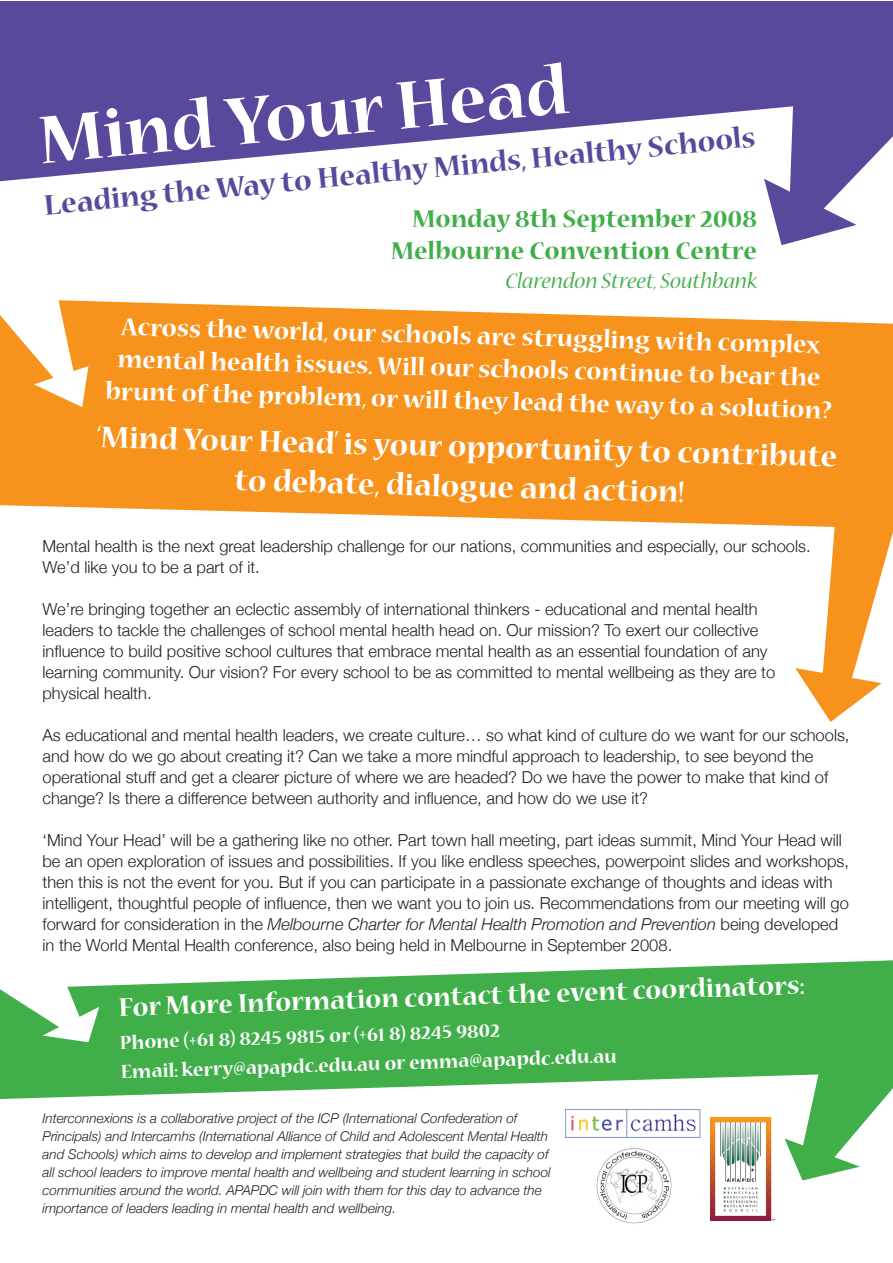
<style>
.page{position:relative;width:893px;height:1263px;background:#fff}
.page>*{position:absolute;margin:0;border:0;box-sizing:border-box;transform-origin:0 0}
.t1{font:700 75px "Nueva Std";color:#fff}
.t2{font:700 33px/39.8px "Nueva Std";color:#fff;text-align:center}
.t3{font:700 31.5px "Nueva Std";color:#5a489d}
.t4{font:700 28.5px "Nueva Std";color:#fff}
.t5{font:700 27px/32.4px "Nueva Std";color:#fff;text-align:center}
.t6{font:700 27px/32.4px "Nueva Std";color:#40ae49;text-align:right}
.t7{font:italic 24px "Nueva Std";color:#40ae49}
.t8{font:700 21px/29.5px "Nueva Std";color:#fff}
.t9{font:300 16.5px/21px "Helvetica Neue";color:#231f20}
.t10{font:italic 300 13.5px/18px "Helvetica Neue";color:#231f20}
.s1{font-style:italic}
</style>
<div class="page">
<svg style="left:0;top:301px;width:892px;height:225px;background:#f79d32"></svg>
<svg style="left:0;top:1px;width:892px;height:180px;fill:#5a489d"></svg>
<svg style="left:0;top:960px;width:892px;height:139px;fill:#40ae49"></svg>
<svg style="left:764px;top:48px;width:128px;height:197px"></svg>
<svg style="left:0;top:300px;width:88px;height:107px"></svg>
<svg style="left:795px;top:455px;width:97px;height:267px"></svg>
<svg style="left:0;top:963px;width:99px;height:79px"></svg>
<svg style="left:784px;top:1041px;width:108px;height:139px"></svg>
<img style="left:566px;top:1110px;width:135px;height:28px">
<img style="left:596px;top:1148px;width:76px;height:76px">
<img style="left:710px;top:1117px;width:65px;height:103px">
<h1 class="t1" style="left:36px;top:108px;width:532px;rotate:-6deg">Mind Your Head</h1>
<h3 class="t3" style="left:43px;top:194px;width:716px;rotate:-6deg">Leading the Way to Healthy Minds, Healthy Schools</h3>
<h3 class="t6" style="left:391px;top:204px;width:367px">Monday 8th September 2008<br>Melbourne Convention Centre</h3>
<h3 class="t7" style="left:505px;top:270px;width:254px">Clarendon Street, Southbank</h3>
<h3 class="t5" style="left:109px;top:308px;width:728px;rotate:2deg">Across the world, our schools are struggling with complex mental health issues. Will our schools continue to bear the brunt of the problem, or will they lead the way to a solution?</h3>
<h2 class="t2" style="left:98px;top:416px;width:742px;rotate:2deg">‘Mind Your Head’ is your opportunity to contribute to debate, dialogue and action!</h2>
<p class="t9" style="left:43px;top:535px;width:770px">Mental health is the next great leadership challenge for our nations, communities and especially, our schools.<br>We’d like you to be a part of it.</p>
<p class="t9" style="left:43px;top:598px;width:734px">We’re bringing together an eclectic assembly of international thinkers - educational and mental health leaders to tackle the challenges of school mental health head on. Our mission? To exert our collective influence to build positive school cultures that embrace mental health as an essential foundation of any learning community. Our vision? For every school to be as committed to mental wellbeing as they are to physical health.</p>
<p class="t9" style="left:43px;top:724px;width:808px">As educational and mental health leaders, we create culture… so what kind of culture do we want for our schools, and how do we go about creating it? Can we take a more mindful approach to leadership, to see beyond the operational stuff and get a clearer picture of where we are headed? Do we have the power to make that kind of change? Is there a difference between authority and influence, and how do we use it?</p>
<p class="t9" style="left:43px;top:829px;width:808px">‘Mind Your Head’ will be a gathering like no other. Part town hall meeting, part ideas summit, Mind Your Head will be an open exploration of issues and possibilities. If you like endless speeches, powerpoint slides and workshops, then this is not the event for you. But if you can participate in a passionate exchange of thoughts and ideas with intelligent, thoughtful people of influence, then we want you to join us. Recommendations from our meeting will go forward for consideration in the <span class="s1">Melbourne Charter for Mental Health Promotion and Prevention</span> being developed in the World Mental Health conference, also being held in Melbourne in September 2008.</p>
<h3 class="t4" style="left:118px;top:995px;width:688px;rotate:-2deg">For More Information contact the event coordinators:</h3>
<p class="t8" style="left:119px;top:1029px;width:498px;rotate:-2deg">Phone (+61 8) 8245 9815 or (+61 8) 8245 9802<br>Email: kerry@apapdc.edu.au or emma@apapdc.edu.au</p>
<p class="t10" style="left:43px;top:1109px;width:510px">Interconnexions is a collaborative project of the ICP (International Confederation of Principals) and Intercamhs (International Alliance of Child and Adolescent Mental Health and Schools) which aims to develop and implement strategies that build the capacity of all school leaders to improve mental health and wellbeing and student learning in school communities around the world. APAPDC will join with them for this day to advance the importance of leaders leading in mental health and wellbeing.</p>
</div>
